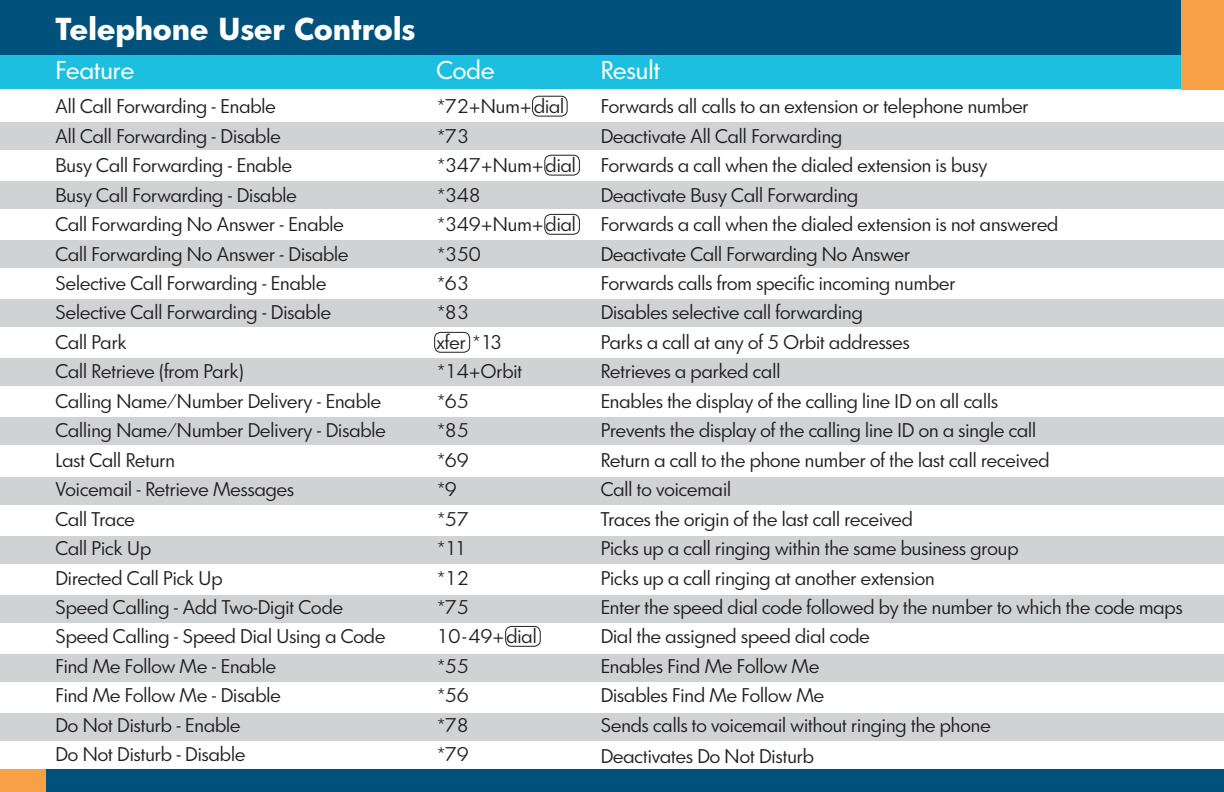
<style>
.page{position:relative;width:1224px;height:792px;background:#fff}
.page>*{position:absolute;margin:0;border:0;box-sizing:border-box;transform-origin:0 0}
.t1{font:700 29.4px "Graphicus DT";color:#fff}
.t2{font:24px "Graphicus DT";color:#fff}
.t3{font:18.4px "Graphicus DT";color:#231f20}
</style>
<div class="page">
<div style="left:0;top:122px;width:1224px;height:27px;background:#d1d2d4"></div>
<div style="left:0;top:181px;width:1224px;height:28px;background:#d1d2d4"></div>
<div style="left:0;top:240px;width:1224px;height:28px;background:#d1d2d4"></div>
<div style="left:0;top:299px;width:1224px;height:28px;background:#d1d2d4"></div>
<div style="left:0;top:358px;width:1224px;height:28px;background:#d1d2d4"></div>
<div style="left:0;top:418px;width:1224px;height:27px;background:#d1d2d4"></div>
<div style="left:0;top:477px;width:1224px;height:27px;background:#d1d2d4"></div>
<div style="left:0;top:654px;width:1224px;height:28px;background:#d1d2d4"></div>
<div style="left:0;top:536px;width:1224px;height:28px;background:#d1d2d4"></div>
<div style="left:0;top:713px;width:1224px;height:28px;background:#d1d2d4"></div>
<div style="left:0;top:595px;width:1224px;height:28px;background:#d1d2d4"></div>
<div style="left:0;top:0;width:1224px;height:57px;background:#00517c"></div>
<div style="left:0;top:770px;width:1224px;height:22px;background:#00517c"></div>
<div style="left:0;top:56px;width:1224px;height:33px;background:#1cbfdf"></div>
<div style="left:1182px;top:0;width:42px;height:89px;background:#f8a045"></div>
<div style="left:0;top:770px;width:45px;height:22px;background:#f8a045"></div>
<div style="left:544px;top:155px;width:36px;height:21px;border:1px solid #231f20;border-radius:6px"></div>
<div style="left:532px;top:96px;width:36px;height:21px;border:1px solid #231f20;border-radius:6px"></div>
<div style="left:544px;top:214px;width:36px;height:21px;border:1px solid #231f20;border-radius:6px"></div>
<div style="left:505px;top:626px;width:36px;height:21px;border:1px solid #231f20;border-radius:6px"></div>
<div style="left:434px;top:332px;width:36px;height:21px;border:1px solid #231f20;border-radius:6px"></div>
<p class="t1" style="left:55px;top:11px;width:362px">Telephone User Controls</p>
<p class="t2" style="left:55px;top:56px;width:80px">Feature</p>
<p class="t2" style="left:436px;top:56px;width:60px">Code</p>
<p class="t2" style="left:601px;top:56px;width:61px">Result</p>
<p class="t3" style="left:55px;top:95px;width:222px">All Call Forwarding - Enable</p>
<p class="t3" style="left:55px;top:125px;width:227px">All Call Forwarding - Disable</p>
<p class="t3" style="left:55px;top:154px;width:238px">Busy Call Forwarding - Enable</p>
<p class="t3" style="left:55px;top:184px;width:243px">Busy Call Forwarding - Disable</p>
<p class="t3" style="left:55px;top:213px;width:290px">Call Forwarding No Answer - Enable</p>
<p class="t3" style="left:55px;top:243px;width:295px">Call Forwarding No Answer - Disable</p>
<p class="t3" style="left:55px;top:272px;width:272px">Selective Call Forwarding - Enable</p>
<p class="t3" style="left:55px;top:302px;width:277px">Selective Call Forwarding - Disable</p>
<p class="t3" style="left:55px;top:331px;width:73px">Call Park</p>
<p class="t3" style="left:55px;top:360px;width:190px">Call Retrieve (from Park)</p>
<p class="t3" style="left:55px;top:390px;width:327px">Calling Name/Number Delivery - Enable</p>
<p class="t3" style="left:55px;top:419px;width:332px">Calling Name/Number Delivery - Disable</p>
<p class="t3" style="left:55px;top:449px;width:121px">Last Call Return</p>
<p class="t3" style="left:55px;top:478px;width:240px">Voicemail - Retrieve Messages</p>
<p class="t3" style="left:55px;top:508px;width:81px">Call Trace</p>
<p class="t3" style="left:55px;top:537px;width:97px">Call Pick Up</p>
<p class="t3" style="left:55px;top:567px;width:169px">Directed Call Pick Up</p>
<p class="t3" style="left:55px;top:596px;width:289px">Speed Calling - Add Two-Digit Code</p>
<p class="t3" style="left:55px;top:625px;width:331px">Speed Calling - Speed Dial Using a Code</p>
<p class="t3" style="left:55px;top:655px;width:222px">Find Me Follow Me - Enable</p>
<p class="t3" style="left:55px;top:684px;width:227px">Find Me Follow Me - Disable</p>
<p class="t3" style="left:55px;top:714px;width:187px">Do Not Disturb - Enable</p>
<p class="t3" style="left:55px;top:743px;width:192px">Do Not Disturb - Disable</p>
<p class="t3" style="left:436px;top:95px;width:129px">*72+Num+ dial</p>
<p class="t3" style="left:436px;top:125px;width:34px">*73</p>
<p class="t3" style="left:436px;top:154px;width:141px">*347+Num+dial</p>
<p class="t3" style="left:436px;top:184px;width:46px">*348</p>
<p class="t3" style="left:436px;top:213px;width:141px">*349+Num+dial</p>
<p class="t3" style="left:436px;top:243px;width:46px">*350</p>
<p class="t3" style="left:436px;top:272px;width:34px">*63</p>
<p class="t3" style="left:436px;top:302px;width:34px">*83</p>
<p class="t3" style="left:436px;top:331px;width:67px">xfer *13</p>
<p class="t3" style="left:436px;top:360px;width:87px">*14+Orbit</p>
<p class="t3" style="left:436px;top:390px;width:34px">*65</p>
<p class="t3" style="left:436px;top:419px;width:34px">*85</p>
<p class="t3" style="left:436px;top:449px;width:34px">*69</p>
<p class="t3" style="left:436px;top:478px;width:22px">*9</p>
<p class="t3" style="left:436px;top:508px;width:34px">*57</p>
<p class="t3" style="left:436px;top:537px;width:32px">*11</p>
<p class="t3" style="left:436px;top:567px;width:34px">*12</p>
<p class="t3" style="left:436px;top:596px;width:34px">*75</p>
<p class="t3" style="left:436px;top:625px;width:102px">10-49+dial</p>
<p class="t3" style="left:436px;top:655px;width:34px">*55</p>
<p class="t3" style="left:436px;top:684px;width:34px">*56</p>
<p class="t3" style="left:436px;top:714px;width:34px">*78</p>
<p class="t3" style="left:436px;top:743px;width:34px">*79</p>
<p class="t3" style="left:601px;top:95px;width:429px">Forwards all calls to an extension or telephone number</p>
<p class="t3" style="left:601px;top:125px;width:243px">Deactivate All Call Forwarding</p>
<p class="t3" style="left:601px;top:154px;width:388px">Forwards a call when the dialed extension is busy</p>
<p class="t3" style="left:601px;top:184px;width:259px">Deactivate Busy Call Forwarding</p>
<p class="t3" style="left:601px;top:213px;width:459px">Forwards a call when the dialed extension is not answered</p>
<p class="t3" style="left:601px;top:243px;width:311px">Deactivate Call Forwarding No Answer</p>
<p class="t3" style="left:601px;top:272px;width:356px">Forwards calls from specific incoming number</p>
<p class="t3" style="left:601px;top:302px;width:264px">Disables selective call forwarding</p>
<p class="t3" style="left:601px;top:331px;width:311px">Parks a call at any of 5 Orbit addresses</p>
<p class="t3" style="left:601px;top:360px;width:181px">Retrieves a parked call</p>
<p class="t3" style="left:601px;top:390px;width:399px">Enables the display of the calling line ID on all calls</p>
<p class="t3" style="left:601px;top:419px;width:437px">Prevents the display of the calling line ID on a single call</p>
<p class="t3" style="left:601px;top:449px;width:450px">Return a call to the phone number of the last call received</p>
<p class="t3" style="left:601px;top:478px;width:132px">Call to voicemail</p>
<p class="t3" style="left:601px;top:508px;width:314px">Traces the origin of the last call received</p>
<p class="t3" style="left:601px;top:537px;width:419px">Picks up a call ringing within the same business group</p>
<p class="t3" style="left:601px;top:567px;width:336px">Picks up a call ringing at another extension</p>
<p class="t3" style="left:601px;top:596px;width:584px">Enter the speed dial code followed by the number to which the code maps</p>
<p class="t3" style="left:601px;top:625px;width:271px">Dial the assigned speed dial code</p>
<p class="t3" style="left:601px;top:655px;width:220px">Enables Find Me Follow Me</p>
<p class="t3" style="left:601px;top:684px;width:225px">Disables Find Me Follow Me</p>
<p class="t3" style="left:601px;top:714px;width:392px">Sends calls to voicemail without ringing the phone</p>
<p class="t3" style="left:601px;top:745px;width:215px">Deactivates Do Not Disturb</p>
</div>
